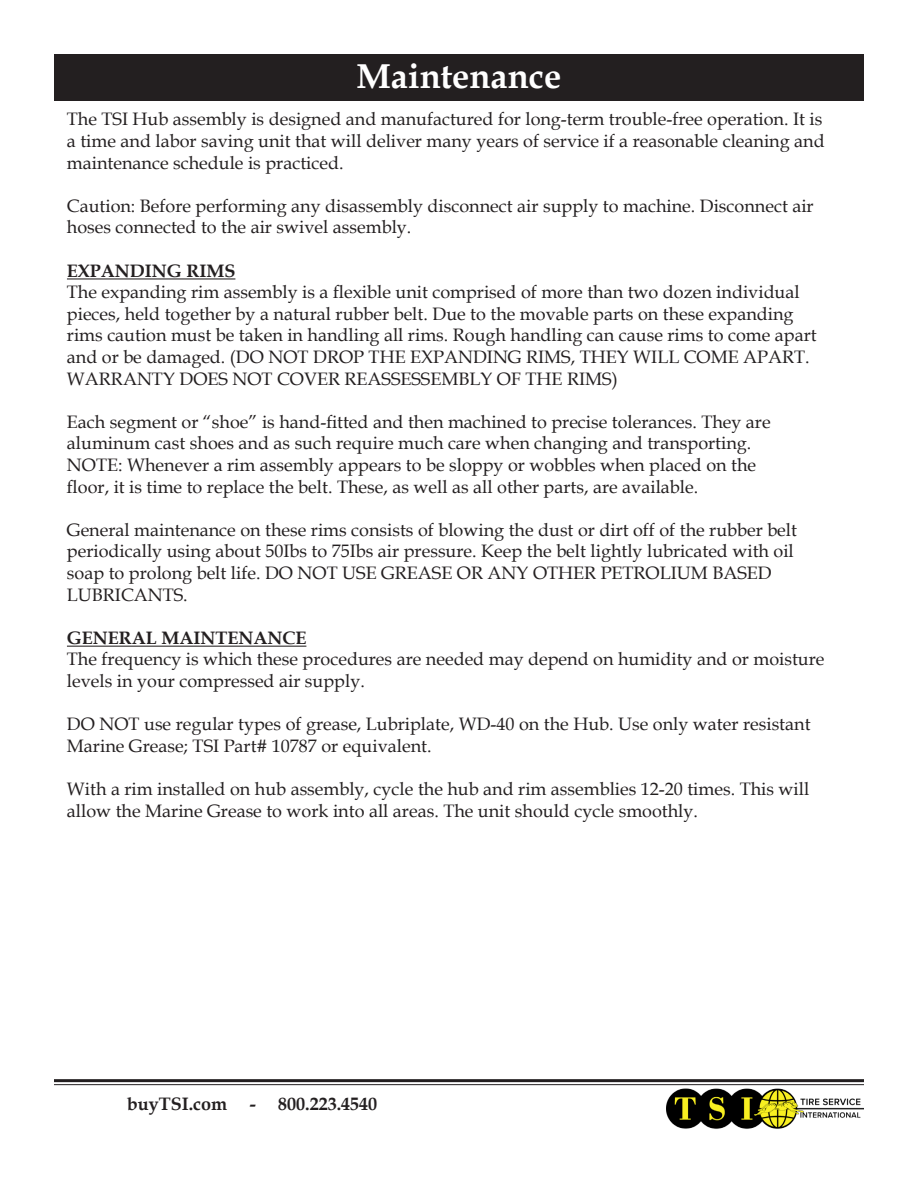
<style>
.page{position:relative;width:918px;height:1188px;background:#fff}
.page>*{position:absolute;margin:0;border:0;box-sizing:border-box;transform-origin:0 0}
.t1{font:700 34.5px "Book Antiqua";color:#fff}
.t2{font:18px/21.6px "Book Antiqua";color:#231f20}
.t3{font:700 18px "Book Antiqua";color:#231f20}
</style>
<div class="page">
<hr style="left:54px;top:1079px;width:810px;height:3px;background:#231f20">
<hr style="left:54px;top:1084px;width:810px;height:1px;background:#231f20">
<img style="left:666px;top:1084px;width:198px;height:45px">
<div style="left:54px;top:54px;width:810px;height:46px;background:#231f20"></div>
<hr style="left:67px;top:278px;width:168px;height:1px;background:#231f20">
<hr style="left:67px;top:646px;width:239px;height:1px;background:#231f20">
<p class="t1" style="left:356px;top:53px;width:207px">Maintenance</p>
<p class="t2" style="left:67px;top:108px;width:759px">The TSI Hub assembly is designed and manufactured for long-term trouble-free operation. It is a time and labor saving unit that will deliver many years of service if a reasonable cleaning and maintenance schedule is practiced.</p>
<p class="t2" style="left:67px;top:194px;width:748px">Caution: Before performing any disassembly disconnect air supply to machine. Disconnect air hoses connected to the air swivel assembly.</p>
<p class="t3" style="left:67px;top:258px;width:170px">EXPANDING RIMS</p>
<p class="t2" style="left:67px;top:281px;width:751px">The expanding rim assembly is a flexible unit comprised of more than two dozen individual pieces, held together by a natural rubber belt. Due to the movable parts on these expanding rims caution must be taken in handling all rims. Rough handling can cause rims to come apart and or be damaged. (DO NOT DROP THE EXPANDING RIMS, THEY WILL COME APART.<br>WARRANTY DOES NOT COVER REASSESSEMBLY OF THE RIMS)</p>
<p class="t2" style="left:67px;top:410px;width:705px">Each segment or “shoe” is hand-fitted and then machined to precise tolerances. They are aluminum cast shoes and as such require much care when changing and transporting.</p>
<p class="t2" style="left:67px;top:454px;width:691px">NOTE: Whenever a rim assembly appears to be sloppy or wobbles when placed on the floor, it is time to replace the belt. These, as well as all other parts, are available.</p>
<p class="t2" style="left:67px;top:518px;width:732px">General maintenance on these rims consists of blowing the dust or dirt off of the rubber belt periodically using about 50Ibs to 75Ibs air pressure. Keep the belt lightly lubricated with oil soap to prolong belt life. DO NOT USE GREASE OR ANY OTHER PETROLIUM BASED LUBRICANTS.</p>
<p class="t3" style="left:67px;top:625px;width:241px">GENERAL MAINTENANCE</p>
<p class="t2" style="left:67px;top:648px;width:759px">The frequency is which these procedures are needed may depend on humidity and or moisture levels in your compressed air supply.</p>
<p class="t2" style="left:67px;top:713px;width:745px">DO NOT use regular types of grease, Lubriplate, WD-40 on the Hub. Use only water resistant<br>Marine Grease; TSI Part# 10787 or equivalent.</p>
<p class="t2" style="left:67px;top:778px;width:744px">With a rim installed on hub assembly, cycle the hub and rim assemblies 12-20 times. This will allow the Marine Grease to work into all areas. The unit should cycle smoothly.</p>
<p class="t3" style="left:127px;top:1092px;width:102px">buyTSI.com</p>
<p class="t3" style="left:250px;top:1092px;width:129px">- 800.223.4540</p>
</div>
